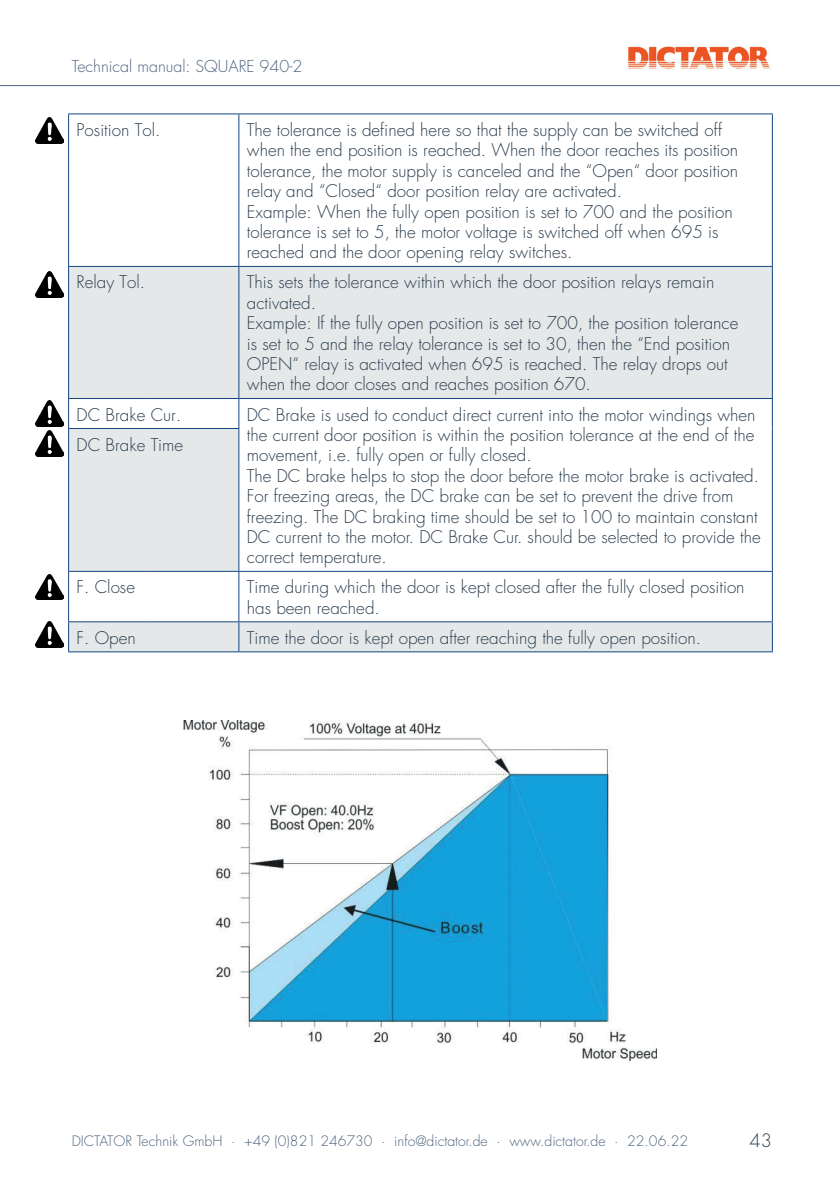
<style>
.page{position:relative;width:840px;height:1191px;background:#fff}
.page>*{position:absolute;margin:0;border:0;box-sizing:border-box;transform-origin:0 0}
.t1{font:300 18px "Futura Std";color:#2b3d4e}
.t2{font:300 17px/20.4px "Futura Std";color:#2b3d4e}
.t3{font:300 16px "Futura Std";color:#4d647e}
.t4{font:300 14px "Futura Std";color:#4d647e}
</style>
<div class="page">
<hr style="left:0;top:85px;width:839px;height:1px;background:#4d647e">
<img style="left:628px;top:46px;width:142px;height:23px">
<img style="left:183px;top:720px;width:473px;height:340px">
<img style="left:35px;top:400px;width:29px;height:26px">
<img style="left:35px;top:430px;width:29px;height:26px">
<img style="left:35px;top:574px;width:29px;height:26px">
<img style="left:35px;top:622px;width:29px;height:25px">
<svg style="left:69px;top:267px;width:702px;height:384px;fill:#e4e8e8"></svg>
<hr style="left:68px;top:113px;width:80px;height:1px;background:#154682">
<hr style="left:68px;top:114px;width:1px;height:152px;background:#154682">
<hr style="left:148px;top:113px;width:91px;height:1px;background:#154682">
<hr style="left:239px;top:113px;width:533px;height:1px;background:#154682">
<hr style="left:238px;top:114px;width:1px;height:152px;background:#154682">
<hr style="left:771px;top:114px;width:1px;height:152px;background:#154682">
<hr style="left:68px;top:266px;width:80px;height:1px;background:#154682">
<hr style="left:68px;top:267px;width:1px;height:131px;background:#154682">
<hr style="left:148px;top:266px;width:91px;height:1px;background:#154682">
<hr style="left:239px;top:266px;width:533px;height:1px;background:#154682">
<hr style="left:238px;top:267px;width:1px;height:131px;background:#154682">
<hr style="left:771px;top:267px;width:1px;height:131px;background:#154682">
<hr style="left:68px;top:398px;width:80px;height:1px;background:#154682">
<svg style="left:68px;top:399px;width:1px;height:29px"></svg>
<hr style="left:148px;top:398px;width:91px;height:1px;background:#154682">
<hr style="left:239px;top:398px;width:533px;height:1px;background:#154682">
<svg style="left:238px;top:399px;width:1px;height:29px"></svg>
<svg style="left:771px;top:399px;width:1px;height:29px"></svg>
<hr style="left:68px;top:428px;width:80px;height:1px;background:#154682">
<hr style="left:68px;top:429px;width:1px;height:142px;background:#154682">
<hr style="left:148px;top:428px;width:91px;height:1px;background:#154682">
<hr style="left:238px;top:429px;width:1px;height:142px;background:#154682">
<hr style="left:771px;top:428px;width:1px;height:143px;background:#154682">
<hr style="left:68px;top:571px;width:80px;height:1px;background:#154682">
<hr style="left:68px;top:572px;width:1px;height:49px;background:#154682">
<hr style="left:148px;top:571px;width:91px;height:1px;background:#154682">
<hr style="left:239px;top:571px;width:533px;height:1px;background:#154682">
<hr style="left:238px;top:572px;width:1px;height:49px;background:#154682">
<hr style="left:771px;top:572px;width:1px;height:49px;background:#154682">
<hr style="left:68px;top:621px;width:80px;height:1px;background:#154682">
<svg style="left:68px;top:622px;width:1px;height:29px"></svg>
<hr style="left:148px;top:621px;width:91px;height:1px;background:#154682">
<hr style="left:239px;top:621px;width:533px;height:1px;background:#154682">
<svg style="left:238px;top:622px;width:1px;height:29px"></svg>
<svg style="left:771px;top:622px;width:1px;height:29px"></svg>
<hr style="left:68px;top:651px;width:80px;height:1px;background:#154682">
<hr style="left:148px;top:651px;width:91px;height:1px;background:#154682">
<hr style="left:239px;top:651px;width:533px;height:1px;background:#154682">
<img style="left:35px;top:117px;width:29px;height:26px">
<img style="left:35px;top:271px;width:29px;height:26px">
<p class="t3" style="left:72px;top:56px;width:232px">Technical manual: SQUARE 940-2</p>
<p class="t2" style="left:77px;top:120px;width:85px">Position Tol.</p>
<p class="t2" style="left:247px;top:120px;width:492px">The tolerance is defined here so that the supply can be switched off when the end position is reached. When the door reaches its position tolerance, the motor supply is canceled and the “Open“ door position relay and “Closed“ door position relay are activated.<br>Example: When the fully open position is set to 700 and the position tolerance is set to 5, the motor voltage is switched off when 695 is reached and the door opening relay switches.</p>
<p class="t2" style="left:77px;top:272px;width:70px">Relay Tol.</p>
<p class="t2" style="left:247px;top:272px;width:492px">This sets the tolerance within which the door position relays remain activated.<br>Example: If the fully open position is set to 700, the position tolerance is set to 5 and the relay tolerance is set to 30, then the “End position OPEN“ relay is activated when 695 is reached. The relay drops out when the door closes and reaches position 670.</p>
<p class="t2" style="left:77px;top:404px;width:106px">DC Brake Cur.</p>
<p class="t2" style="left:247px;top:404px;width:515px">DC Brake is used to conduct direct current into the motor windings when the current door position is within the position tolerance at the end of the movement, i.e. fully open or fully closed.<br>The DC brake helps to stop the door before the motor brake is activated.<br>For freezing areas, the DC brake can be set to prevent the drive from freezing. The DC braking time should be set to 100 to maintain constant DC current to the motor. DC Brake Cur. should be selected to provide the correct temperature.</p>
<p class="t2" style="left:77px;top:434px;width:108px">DC Brake Time</p>
<p class="t2" style="left:77px;top:577px;width:60px">F. Close</p>
<p class="t2" style="left:247px;top:577px;width:499px">Time during which the door is kept closed after the fully closed position has been reached.</p>
<p class="t2" style="left:77px;top:628px;width:61px">F. Open</p>
<p class="t2" style="left:247px;top:628px;width:455px">Time the door is kept open after reaching the fully open position.</p>
<p class="t4" style="left:72px;top:1132px;width:617px">DICTATOR Technik GmbH · +49 (0)821 246730 · info@dictator.de · www.dictator.de · 22.06.22</p>
<p class="t1" style="left:749px;top:1130px;width:24px">43</p>
</div>
